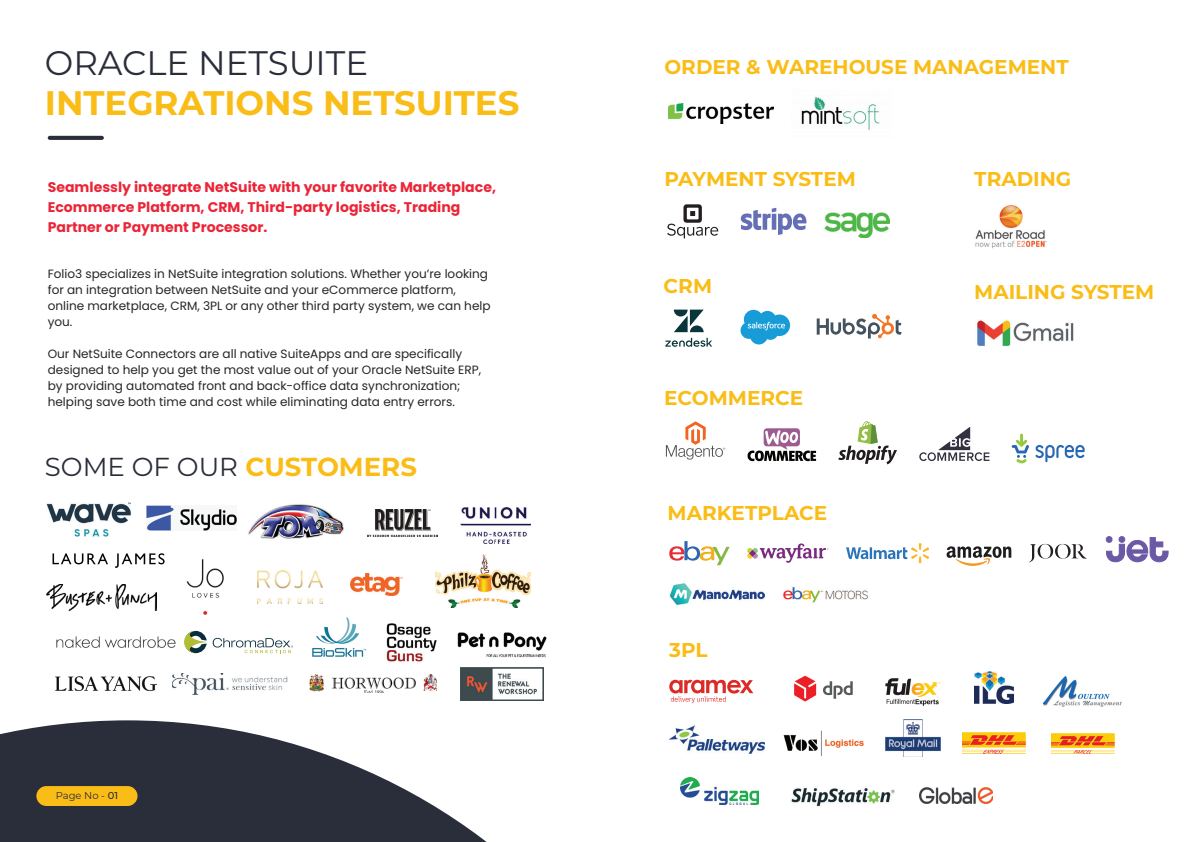
<style>
.page{position:relative;width:1191px;height:842px;background:#fff}
.page>*{position:absolute;margin:0;border:0;box-sizing:border-box;transform-origin:0 0}
.t1{font:700 34px "Montserrat";color:#fabd17}
.t2{font:34px "Montserrat";color:#2a2d3a}
.t3{font:26px "Montserrat";color:#2a2d3a}
.t4{font:700 20px "Montserrat";color:#fabd17}
.t5{font:700 14px/20px "Poppins";color:#eb2538}
.t6{font:12px/16px "Poppins";color:#242526}
.t7{font:10px "Montserrat";color:#2a2d3a}
.s1{font-weight:700;color:#fabd17}
.s2{font-weight:500}
</style>
<div class="page">
<svg style="left:48px;top:136px;width:56px;height:4px"></svg>
<svg style="left:0;top:720px;width:487px;height:122px;fill:#2a2d3a"></svg>
<div style="left:36px;top:786px;width:101px;height:20px;background:#fabd17;border-radius:10px"></div>
<svg style="left:666px;top:421px;width:59px;height:39px"></svg>
<svg style="left:919px;top:427px;width:70px;height:34px"></svg>
<svg style="left:747px;top:428px;width:69px;height:33px"></svg>
<svg style="left:1035px;top:445px;width:49px;height:17px"></svg>
<svg style="left:1011px;top:434px;width:18px;height:29px"></svg>
<svg style="left:838px;top:421px;width:59px;height:43px"></svg>
<svg style="left:946px;top:546px;width:65px;height:20px"></svg>
<svg style="left:669px;top:541px;width:60px;height:24px"></svg>
<svg style="left:1029px;top:544px;width:58px;height:18px"></svg>
<svg style="left:846px;top:543px;width:83px;height:20px"></svg>
<svg style="left:747px;top:543px;width:81px;height:20px"></svg>
<img style="left:783px;top:730px;width:81px;height:27px">
<svg style="left:794px;top:676px;width:22px;height:25px"></svg>
<svg style="left:823px;top:681px;width:29px;height:18px"></svg>
<img style="left:885px;top:679px;width:55px;height:26px">
<svg style="left:669px;top:680px;width:84px;height:23px"></svg>
<img style="left:974px;top:672px;width:39px;height:31px">
<img style="left:1044px;top:677px;width:77px;height:29px">
<img style="left:669px;top:726px;width:95px;height:27px">
<img style="left:680px;top:778px;width:78px;height:26px">
<img style="left:791px;top:788px;width:104px;height:19px">
<img style="left:919px;top:787px;width:74px;height:16px">
<img style="left:885px;top:719px;width:55px;height:38px">
<img style="left:962px;top:733px;width:63px;height:20px">
<img style="left:1051px;top:733px;width:63px;height:20px">
<img style="left:312px;top:617px;width:55px;height:40px">
<img style="left:47px;top:584px;width:109px;height:26px">
<img style="left:351px;top:574px;width:51px;height:21px">
<img style="left:309px;top:675px;width:128px;height:18px">
<img style="left:55px;top:677px;width:101px;height:14px">
<img style="left:386px;top:623px;width:51px;height:39px">
<img style="left:257px;top:571px;width:66px;height:32px">
<img style="left:47px;top:502px;width:84px;height:35px">
<img style="left:248px;top:504px;width:96px;height:35px">
<img style="left:460px;top:507px;width:71px;height:36px">
<img style="left:56px;top:636px;width:120px;height:12px">
<img style="left:460px;top:668px;width:83px;height:32px">
<img style="left:147px;top:505px;width:89px;height:25px">
<img style="left:368px;top:510px;width:69px;height:27px">
<svg style="left:184px;top:631px;width:23px;height:22px"></svg>
<svg style="left:213px;top:638px;width:80px;height:15px"></svg>
<img style="left:172px;top:673px;width:115px;height:21px">
<svg style="left:53px;top:553px;width:55px;height:11px"></svg>
<svg style="left:115px;top:553px;width:50px;height:15px"></svg>
<img style="left:186px;top:559px;width:38px;height:56px">
<img style="left:435px;top:555px;width:96px;height:53px">
<img style="left:457px;top:632px;width:90px;height:26px">
<svg style="left:667px;top:204px;width:51px;height:34px"></svg>
<svg style="left:741px;top:208px;width:65px;height:27px"></svg>
<svg style="left:674px;top:310px;width:29px;height:22px"></svg>
<svg style="left:665px;top:338px;width:47px;height:9px"></svg>
<svg style="left:740px;top:310px;width:50px;height:34px"></svg>
<svg style="left:816px;top:314px;width:85px;height:24px"></svg>
<img style="left:668px;top:104px;width:105px;height:19px">
<img style="left:801px;top:96px;width:79px;height:34px">
<img style="left:975px;top:205px;width:72px;height:44px">
<img style="left:977px;top:320px;width:97px;height:26px">
<img style="left:824px;top:212px;width:65px;height:26px">
<img style="left:669px;top:583px;width:95px;height:22px">
<img style="left:783px;top:587px;width:85px;height:16px">
<svg style="left:1106px;top:537px;width:62px;height:25px"></svg>
<h1 class="t2" style="left:45px;top:40px;width:325px">ORACLE NETSUITE</h1>
<h1 class="t1" style="left:45px;top:78px;width:476px">INTEGRATIONS NETSUITES</h1>
<p class="t5" style="left:48px;top:177px;width:450px">Seamlessly integrate NetSuite with your favorite Marketplace,<br>Ecommerce Platform, CRM, Third-party logistics, Trading<br>Partner or Payment Processor.</p>
<p class="t6" style="left:48px;top:266px;width:444px">Folio3 specializes in NetSuite integration solutions. Whether you’re looking for an integration between NetSuite and your eCommerce platform, online marketplace, CRM, 3PL or any other third party system, we can help you.</p>
<p class="t6" style="left:48px;top:346px;width:435px">Our NetSuite Connectors are all native SuiteApps and are specifically designed to help you get the most value out of your Oracle NetSuite ERP, by providing automated front and back-office data synchronization; helping save both time and cost while eliminating data entry errors.</p>
<h2 class="t3" style="left:45px;top:449px;width:373px">SOME OF OUR <span class="s1">CUSTOMERS</span></h2>
<p class="t7" style="left:56px;top:788px;width:64px">Page No - <span class="s2">01</span></p>
<h3 class="t4" style="left:664px;top:52px;width:406px">ORDER &amp; WAREHOUSE MANAGEMENT</h3>
<h3 class="t4" style="left:664px;top:165px;width:193px">PAYMENT SYSTEM</h3>
<h3 class="t4" style="left:663px;top:272px;width:50px">CRM</h3>
<h3 class="t4" style="left:664px;top:384px;width:141px">ECOMMERCE</h3>
<h3 class="t4" style="left:667px;top:498px;width:161px">MARKETPLACE</h3>
<h3 class="t4" style="left:669px;top:636px;width:40px">3PL</h3>
<h3 class="t4" style="left:974px;top:165px;width:99px">TRADING</h3>
<h3 class="t4" style="left:974px;top:278px;width:181px">MAILING SYSTEM</h3>
</div>
